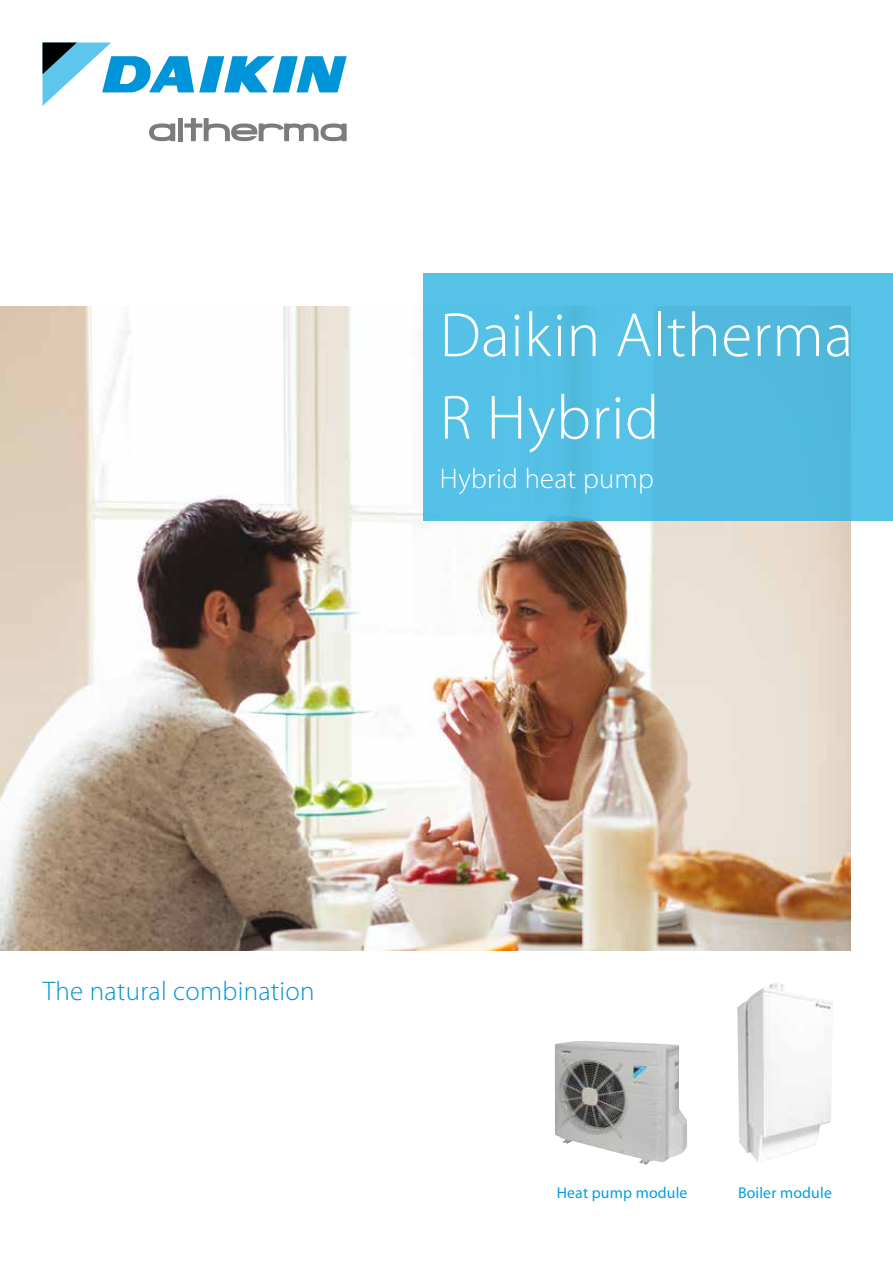
<style>
.page{position:relative;width:893px;height:1263px;background:#fff}
.page>*{position:absolute;margin:0;border:0;box-sizing:border-box;transform-origin:0 0}
.t1{font:300 63px/82.5px "Myriad Pro";letter-spacing:.01em;color:#fff}
.t2{font:300 28.5px "Myriad Pro";letter-spacing:.01em;color:#fff}
.t3{font:300 27px "Myriad Pro";letter-spacing:.01em;color:#0094d5}
.t4{font:15.75px "Myriad Pro";letter-spacing:.01em;color:#009fde}
</style>
<div class="page">
<img style="left:555px;top:1041px;width:132px;height:124px">
<img style="left:737px;top:983px;width:96px;height:179px">
<img style="left:0;top:306px;width:850px;height:644px">
<div style="left:423px;top:274px;width:470px;height:247px;background:#54c0e7"></div>
<svg style="left:43px;top:43px;width:304px;height:63px"></svg>
<svg style="left:149px;top:123px;width:26px;height:18px"></svg>
<div style="left:178px;top:118px;width:5px;height:23px;background:#7b7c7e"></div>
<svg style="left:184px;top:118px;width:163px;height:23px"></svg>
<h1 class="t1" style="left:440px;top:293px;width:415px">Daikin Altherma<br>R Hybrid</h1>
<h2 class="t2" style="left:440px;top:461px;width:216px">Hybrid heat pump</h2>
<h3 class="t3" style="left:43px;top:974px;width:273px">The natural combination</h3>
<p class="t4" style="left:557px;top:1183px;width:132px">Heat pump module</p>
<p class="t4" style="left:738px;top:1183px;width:95px">Boiler module</p>
</div>
